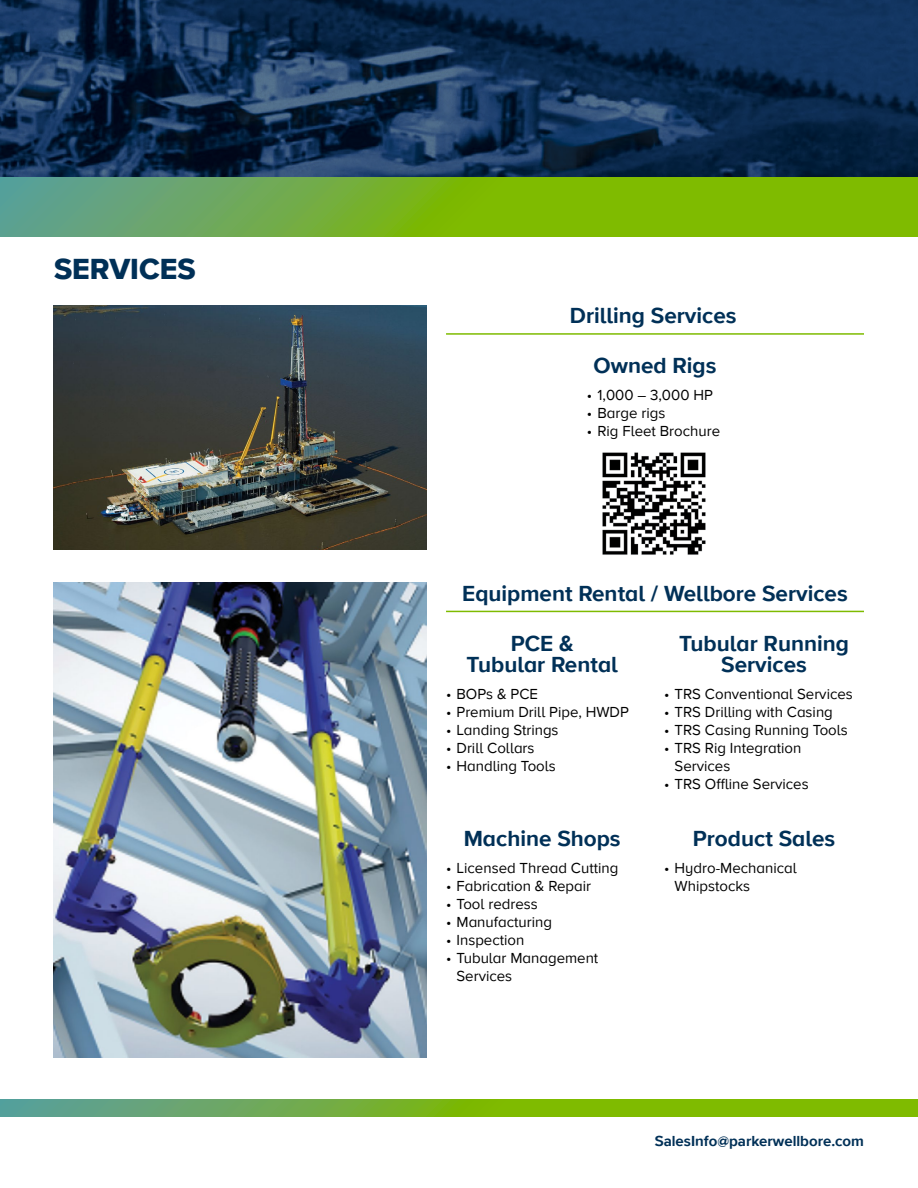
<style>
.page{position:relative;width:918px;height:1188px;background:#fff}
.page>*{position:absolute;margin:0;border:0;box-sizing:border-box;transform-origin:0 0}
.t1{font:30px "Proxima Nova A Extrabld";color:#003057}
.t2{font:700 22.5px/21px "Proxima Nova A";color:#003057;text-align:center}
.t3{font:15px/18px "Proxima Nova A";color:#000}
.t4{font:700 15px "Proxima Nova";color:#003057}
</style>
<div class="page">
<svg style="left:0;top:0;width:918px;height:177px;background:#112e50"></svg>
<svg style="left:0;top:177px;width:918px;height:60px;background:#75b22b"></svg>
<svg style="left:0;top:1100px;width:918px;height:17px;background:#75b12e"></svg>
<img style="left:54px;top:583px;width:373px;height:475px">
<hr style="left:446px;top:333px;width:418px;height:2px;background:#7ebb00">
<hr style="left:446px;top:611px;width:418px;height:1px;background:#7ebb00">
<img style="left:54px;top:305px;width:373px;height:245px">
<img style="left:602px;top:452px;width:104px;height:103px">
<h1 class="t1" style="left:54px;top:246px;width:143px">SERVICES</h1>
<h2 class="t2" style="left:570px;top:305px;width:168px">Drilling Services</h2>
<h2 class="t2" style="left:594px;top:354px;width:124px">Owned Rigs</h2>
<p class="t3" style="left:587px;top:385px;width:127px">• 1,000 – 3,000 HP</p>
<p class="t3" style="left:587px;top:403px;width:80px">• Barge rigs</p>
<p class="t3" style="left:587px;top:421px;width:135px">• Rig Fleet Brochure</p>
<h2 class="t2" style="left:462px;top:582px;width:387px">Equipment Rental / Wellbore Services</h2>
<h2 class="t2" style="left:467px;top:633px;width:153px">PCE &amp;<br>Tubular Rental</h2>
<p class="t3" style="left:446px;top:685px;width:94px">• BOPs &amp; PCE</p>
<p class="t3" style="left:446px;top:703px;width:184px">• Premium Drill Pipe, HWDP</p>
<p class="t3" style="left:446px;top:721px;width:114px">• Landing Strings</p>
<p class="t3" style="left:446px;top:739px;width:90px">• Drill Collars</p>
<p class="t3" style="left:446px;top:757px;width:111px">• Handling Tools</p>
<h2 class="t2" style="left:464px;top:828px;width:158px">Machine Shops</h2>
<p class="t3" style="left:446px;top:859px;width:174px">• Licensed Thread Cutting</p>
<p class="t3" style="left:446px;top:877px;width:147px">• Fabrication &amp; Repair</p>
<p class="t3" style="left:446px;top:895px;width:93px">• Tool redress</p>
<p class="t3" style="left:446px;top:913px;width:107px">• Manufacturing</p>
<p class="t3" style="left:446px;top:931px;width:80px">• Inspection</p>
<p class="t3" style="left:457px;top:949px;width:143px;text-indent:-10px">• Tubular Management<br>Services</p>
<h2 class="t2" style="left:679px;top:633px;width:171px">Tubular Running<br>Services</h2>
<p class="t3" style="left:664px;top:685px;width:190px">• TRS Conventional Services</p>
<p class="t3" style="left:664px;top:703px;width:170px">• TRS Drilling with Casing</p>
<p class="t3" style="left:664px;top:721px;width:185px">• TRS Casing Running Tools</p>
<p class="t3" style="left:675px;top:739px;width:128px;text-indent:-10px">• TRS Rig Integration<br>Services</p>
<p class="t3" style="left:664px;top:775px;width:146px">• TRS Offline Services</p>
<h2 class="t2" style="left:693px;top:828px;width:144px">Product Sales</h2>
<p class="t3" style="left:675px;top:859px;width:124px;text-indent:-10px">• Hydro-Mechanical<br>Whipstocks</p>
<p class="t4" style="left:655px;top:1130px;width:211px">SalesInfo@parkerwellbore.com</p>
</div>
